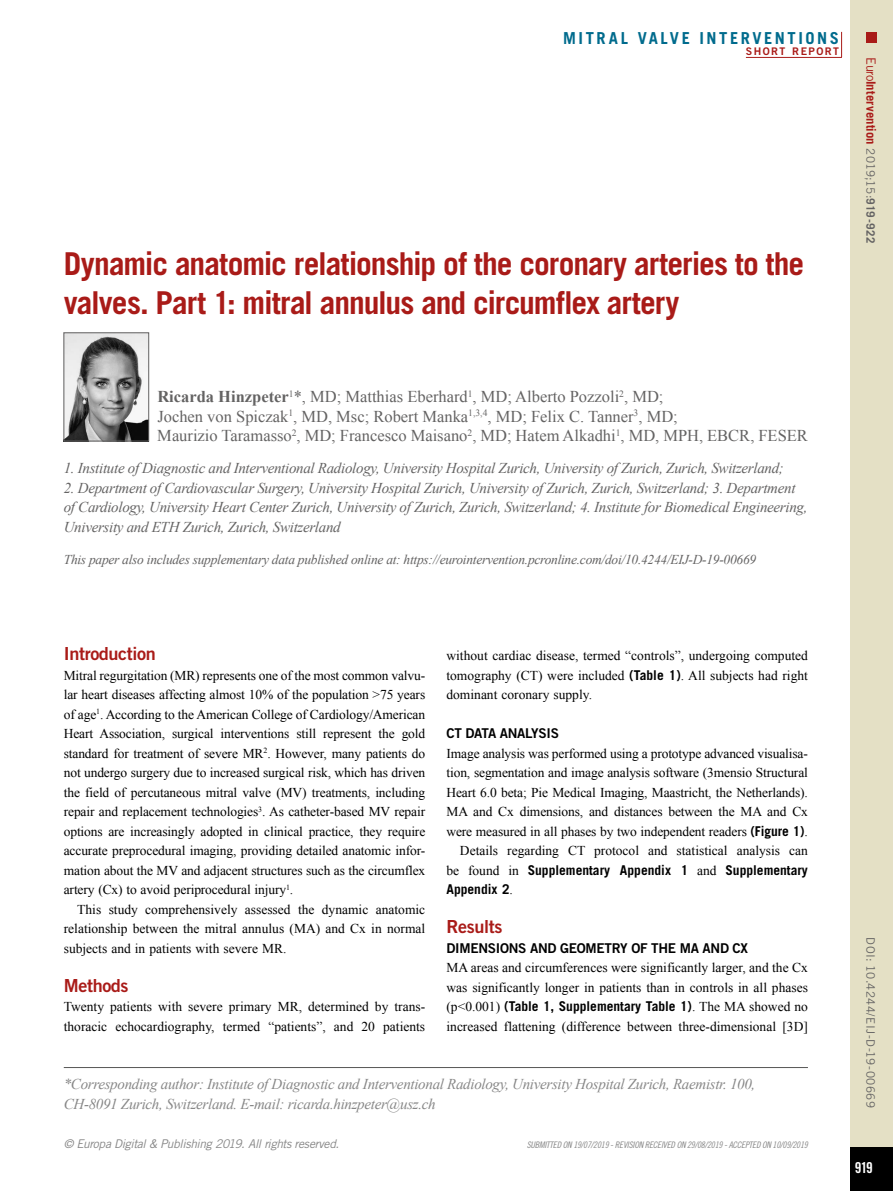
<style>
.page{position:relative;width:893px;height:1191px;background:#fff}
.page>*{position:absolute;margin:0;border:0;box-sizing:border-box;transform-origin:0 0}
.t1{font:700 31.5px/39px "Trade Gothic LT Std";letter-spacing:-.035em;color:#a91b18}
.t2{font:18px "Trade Gothic LT Std Bd 2";letter-spacing:-.02em;color:#a91b18}
.t3{font:16.5px/19.5px "Times New Roman";color:#646363}
.t4{font:700 16.5px "Trade Gothic LT Std";letter-spacing:.16em;color:#006b8d}
.t5{font:italic 15px/19.5px "Times New Roman";letter-spacing:-.02em;color:#646363}
.t6{font:italic 15px/19.5px "Times New Roman";letter-spacing:-.02em;color:#878787}
.t7{font:15px "Trade Gothic LT Std Bd Cn 20";color:#fff}
.t8{font:13.5px/19.5px "Times New Roman";color:#000;text-align:justify}
.t9{font:italic 13.5px "Times New Roman";letter-spacing:-.02em;color:#646363}
.t10{font:700 13.5px/19.5px "Trade Gothic LT Std";color:#000}
.t11{font:13.5px "Trade Gothic LT Std Bd 2";letter-spacing:-.02em;color:#000}
.t12{font:700 12.75px "Trade Gothic LT Std";letter-spacing:.005em;color:#a91b18}
.t13{font:italic 12px "Trade Gothic LT Std";letter-spacing:-.03em;color:#878787}
.t14{font:11.7px "Trade Gothic LT Std";letter-spacing:.03em;color:#646363}
.t15{font:10.5px "Trade Gothic LT Std Bd 2";letter-spacing:.14em;color:#a91b18}
.t16{font:9px "Trade Gothic LT Std Cn 18 Obl";letter-spacing:-.02em;color:#878787}
.s1{font-weight:400}
.s2{font-weight:400;font-size:11.7px;color:#646363}
.s3{font-size:11.7px;color:#646363}
.s4{font-weight:700}
.s5{font-family:"Trade Gothic LT Std";font-weight:700}
.s6{font-family:"Times New Roman";font-weight:400}
</style>
<div class="page">
<div style="left:850px;top:0;width:43px;height:1191px;background:#e4e0c5"></div>
<div style="left:850px;top:1147px;width:43px;height:44px;background:#000"></div>
<div style="left:866px;top:32px;width:11px;height:10px;background:#a91b18"></div>
<hr style="left:746px;top:57px;width:96px;height:1px;background:#a91b18">
<svg style="left:841px;top:32px;width:1px;height:25px"></svg>
<hr style="left:64px;top:1067px;width:744px;height:1px;background:#575756">
<img style="left:66px;top:335px;width:81px;height:104px">
<div style="left:64px;top:333px;width:85px;height:108px;border:1px solid #646363"></div>
<p class="t4" style="left:563px;top:28px;width:277px">MITRAL VALVE INTERVENTIONS</p>
<p class="t15" style="left:746px;top:45px;width:95px">SHORT REPORT</p>
<h1 class="t1" style="left:64px;top:244px;width:742px">Dynamic anatomic relationship of the coronary arteries to the valves. Part 1: mitral annulus and circumflex artery</h1>
<p class="t12" style="left:879px;top:57px;width:188px;rotate:90deg"><span class="s1">Euro</span>Intervention <span class="s2">2019;15:</span><span class="s3">919-922</span></p>
<p class="t3" style="left:157px;top:386px;width:652px"><span class="s4">Ricarda Hinzpeter</span><sup>1</sup>*, MD; Matthias Eberhard<sup>1</sup>, MD; Alberto Pozzoli<sup>2</sup>, MD;<br>Jochen von Spiczak<sup>1</sup>, MD, Msc; Robert Manka<sup>1,3,4</sup>, MD; Felix C. Tanner<sup>3</sup>, MD;<br>Maurizio Taramasso<sup>2</sup>, MD; Francesco Maisano<sup>2</sup>, MD; Hatem Alkadhi<sup>1</sup>, MD, MPH, EBCR, FESER</p>
<p class="t5" style="left:64px;top:458px;width:722px">1. Institute of Diagnostic and Interventional Radiology, University Hospital Zurich, University of Zurich, Zurich, Switzerland;</p>
<p class="t5" style="left:64px;top:478px;width:745px">2. Department of Cardiovascular Surgery, University Hospital Zurich, University of Zurich, Zurich, Switzerland; 3. Department of Cardiology, University Heart Center Zurich, University of Zurich, Zurich, Switzerland; 4. Institute for Biomedical Engineering,<br>University and ETH Zurich, Zurich, Switzerland</p>
<p class="t9" style="left:64px;top:550px;width:694px">This paper also includes supplementary data published online at: https://eurointervention.pcronline.com/doi/10.4244/EIJ-D-19-00669</p>
<h2 class="t2" style="left:64px;top:642px;width:94px">Introduction</h2>
<p class="t8" style="left:64px;top:665px;width:363px">Mitral regurgitation (MR) represents one of the most common valvu&shy;lar heart diseases affecting almost 10% of the population &gt;75 years of age<sup>1</sup>. According to the American College of Cardiology/American Heart Association, surgical interventions still represent the gold standard for treatment of severe MR<sup>2</sup>. However, many patients do not undergo surgery due to increased surgical risk, which has driven the field of percutaneous mitral valve (MV) treatments, including repair and replacement technologies<sup>3</sup>. As catheter-based MV repair options are increasingly adopted in clinical practice, they require accurate preprocedural imaging, providing detailed anatomic infor&shy;mation about the MV and adjacent structures such as the circumflex artery (Cx) to avoid periprocedural injury<sup>1</sup>.</p>
<p class="t8" style="left:64px;top:899px;width:363px;text-indent:14px">This study comprehensively assessed the dynamic anatomic relationship between the mitral annulus (MA) and Cx in normal subjects and in patients with severe MR.</p>
<h2 class="t2" style="left:64px;top:974px;width:66px">Methods</h2>
<p class="t8" style="left:64px;top:996px;width:363px">Twenty patients with severe primary MR, determined by trans&shy;thoracic echocardiography, termed “patients”, and 20 patients</p>
<p class="t8" style="left:446px;top:645px;width:363px">without cardiac disease, termed “controls”, undergoing computed tomography (CT) were included <span class="s5">(Table 1)</span>. All subjects had right dominant coronary supply.</p>
<p class="t11" style="left:446px;top:725px;width:114px">CT DATA ANALYSIS</p>
<p class="t8" style="left:446px;top:743px;width:363px;text-align:right">Image analysis was performed using a prototype advanced visualisa&shy;tion, segmentation and image analysis software (3mensio Structural Heart 6.0 beta; Pie Medical Imaging, Maastricht, the Netherlands).<br>MA and Cx dimensions, and distances between the MA and Cx were measured in all phases by two independent readers <span class="s5">(Figure 1)</span>.<br>Details regarding CT protocol and statistical analysis can</p>
<p class="t10" style="left:446px;top:859px;width:363px"><span class="s6">be found in</span> Supplementary Appendix 1 <span class="s6">and</span> Supplementary<br>Appendix 2<span class="s6">.</span></p>
<h2 class="t2" style="left:446px;top:915px;width:57px">Results</h2>
<p class="t11" style="left:446px;top:939px;width:303px">DIMENSIONS AND GEOMETRY OF THE MA AND CX</p>
<p class="t8" style="left:446px;top:957px;width:363px">MA areas and circumferences were significantly larger, and the Cx was significantly longer in patients than in controls in all phases</p>
<p class="t10" style="left:446px;top:996px;width:363px"><span class="s6">(p&lt;0.001)</span> (Table 1, Supplementary Table 1)<span class="s6">. The MA showed no</span></p>
<p class="t8" style="left:446px;top:1016px;width:363px">increased flattening (difference between three-dimensional [3D]</p>
<p class="t6" style="left:64px;top:1074px;width:693px">*Corresponding author: Institute of Diagnostic and Interventional Radiology, University Hospital Zurich, Raemistr. 100,<br>CH-8091 Zurich, Switzerland. E-mail: ricarda.hinzpeter@usz.ch</p>
<p class="t13" style="left:64px;top:1137px;width:277px">© Europa Digital &amp; Publishing 2019. All rights reserved.</p>
<p class="t16" style="left:527px;top:1139px;width:283px">SUBMITTED ON 19/07/2019 - REVISION RECEIVED ON 29/08/2019 - ACCEPTED ON 10/09/2019</p>
<p class="t14" style="left:878px;top:937px;width:172px;rotate:90deg">DOI: 10.4244/EIJ-D-19-00669</p>
<p class="t7" style="left:855px;top:1158px;width:20px">919</p>
</div>
